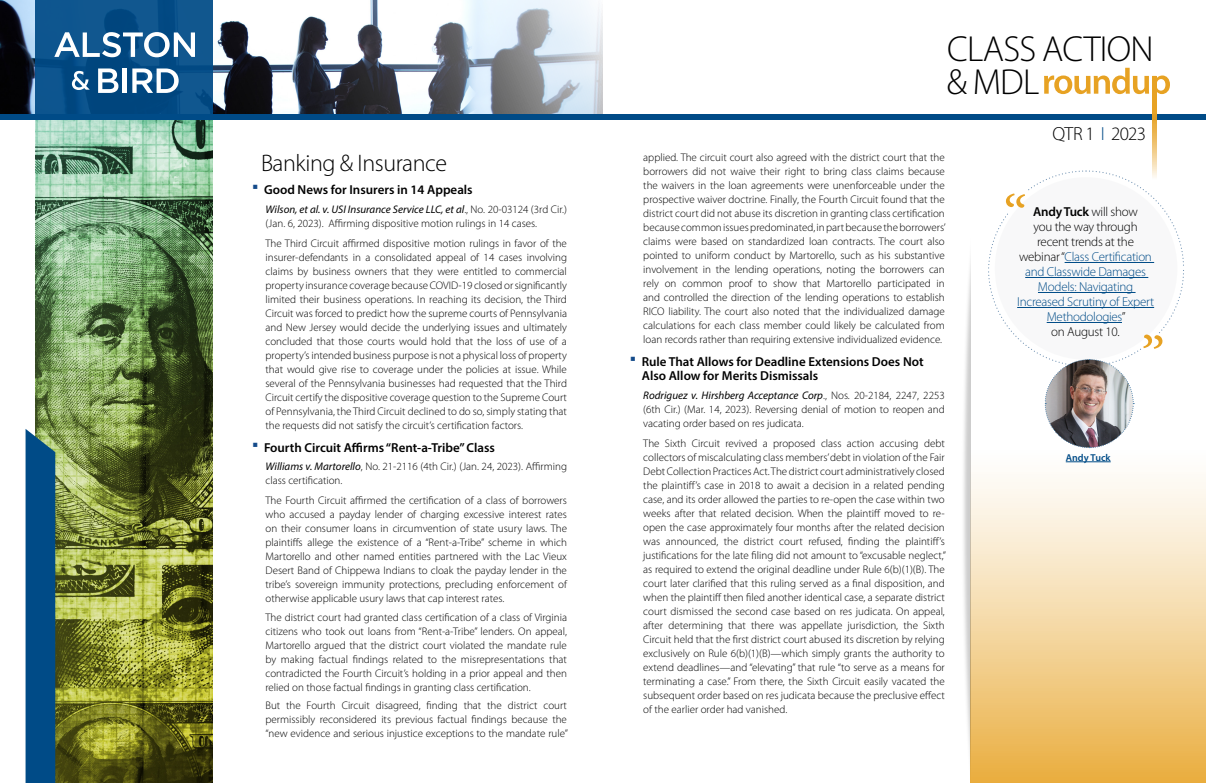
<style>
.page{position:relative;width:1206px;height:783px;background:#fff}
.page>*{position:absolute;margin:0;border:0;box-sizing:border-box;transform-origin:0 0}
.t1{font:300 36.3px/33.1px "Myriad Pro";letter-spacing:-.02em;color:#000}
.Heading{font:300 24px "Myriad Pro";letter-spacing:-.02em;color:#000}
.t2{font:300 19px "Myriad Pro";letter-spacing:-.04em;color:#000}
.classified{font:300 13px/15px "Myriad Pro";letter-spacing:-.02em;color:#004b87;text-align:center}
.t3{font:600 13px/14px "Myriad Pro";color:#000}
.body{font:300 11px/14px "Myriad Pro";color:#000;text-align:justify}
.Case_Name{font:300 11px/14px "Myriad Pro";color:#000}
.photo_name{font:600 10px "Myriad Pro";letter-spacing:.005em;color:#004b87}
.s1{font-weight:400;font-style:italic}
.s2{color:#004b87}
.s3{font-weight:600;color:#000}
.s4{color:#000}
</style>
<div class="page">
<img style="left:36px;top:120px;width:177px;height:663px">
<img style="left:0;top:0;width:603px;height:114px">
<div style="left:0;top:114px;width:634px;height:6px;background:#004b87"></div>
<div style="left:630px;top:114px;width:576px;height:6px;background:#004b87"></div>
<div style="left:26px;top:429px;width:29px;height:354px;background:#004b87"></div>
<div style="left:36px;top:0;width:177px;height:119px;background:linear-gradient(to right,#095089,#0b5189)"></div>
<svg style="left:54px;top:32px;width:141px;height:25px"></svg>
<svg style="left:72px;top:71px;width:18px;height:19px"></svg>
<svg style="left:98px;top:69px;width:20px;height:24px"></svg>
<hr style="left:123px;top:69px;width:4px;height:24px;background:#fff">
<svg style="left:132px;top:69px;width:47px;height:24px"></svg>
<svg style="left:1152px;top:101px;width:5px;height:69px"></svg>
<svg style="left:1044px;top:68px;width:126px;height:33px"></svg>
<svg style="left:971px;top:461px;width:235px;height:322px;background:#f4d8a4"></svg>
<img style="left:963px;top:259px;width:8px;height:524px">
<hr style="left:1066px;top:462px;width:45px;height:1px;background:#004b87">
<svg style="left:988px;top:170px;width:196px;height:279px"></svg>
<p class="Heading" style="left:261px;top:149px;width:187px">Banking &amp; Insurance</p>
<p class="t3" style="left:264px;top:182px;width:210px">Good News for Insurers in 14 Appeals</p>
<p class="Case_Name" style="left:266px;top:202px;width:303px"><span class="s1">Wilson, et al. v. USI Insurance Service LLC, et al</span>., No. 20-03124 (3rd Cir.) (Jan. 6, 2023). Affirming dispositive motion rulings in 14 cases.</p>
<p class="body" style="left:266px;top:236px;width:303px">The Third Circuit affirmed dispositive motion rulings in favor of the insurer-defendants in a consolidated appeal of 14 cases involving claims by business owners that they were entitled to commercial property insurance coverage because COVID-19 closed or significantly limited their business operations. In reaching its decision, the Third Circuit was forced to predict how the supreme courts of Pennsylvania and New Jersey would decide the underlying issues and ultimately concluded that those courts would hold that the loss of use of a property’s intended business purpose is not a physical loss of property that would give rise to coverage under the policies at issue. While several of the Pennsylvania businesses had requested that the Third Circuit certify the dispositive coverage question to the Supreme Court of Pennsylvania, the Third Circuit declined to do so, simply stating that the requests did not satisfy the circuit’s certification factors.</p>
<p class="t3" style="left:264px;top:440px;width:232px">Fourth Circuit Affirms “Rent-a-Tribe” Class</p>
<p class="Case_Name" style="left:266px;top:459px;width:303px"><span class="s1">Williams v. Martorello</span>, No. 21-2116 (4th Cir.) (Jan. 24, 2023). Affirming class certification.</p>
<p class="body" style="left:266px;top:493px;width:303px">The Fourth Circuit affirmed the certification of a class of borrowers who accused a payday lender of charging excessive interest rates on their consumer loans in circumvention of state usury laws. The plaintiffs allege the existence of a “Rent-a-Tribe” scheme in which Martorello and other named entities partnered with the Lac Vieux Desert Band of Chippewa Indians to cloak the payday lender in the tribe’s sovereign immunity protections, precluding enforcement of otherwise applicable usury laws that cap interest rates.</p>
<p class="body" style="left:266px;top:610px;width:303px">The district court had granted class certification of a class of Virginia citizens who took out loans from “Rent-a-Tribe” lenders. On appeal, Martorello argued that the district court violated the mandate rule by making factual findings related to the misrepresentations that contradicted the Fourth Circuit’s holding in a prior appeal and then relied on those factual findings in granting class certification.</p>
<p class="body" style="left:266px;top:698px;width:304px">But the Fourth Circuit disagreed, finding that the district court permissibly reconsidered its previous factual findings because the “new evidence and serious injustice exceptions to the mandate rule”</p>
<h1 class="t1" style="left:947px;top:32px;width:208px">CLASS ACTION &amp; MDL</h1>
<h3 class="t2" style="left:1053px;top:122px;width:95px">QTR 1 <span class="s2">I</span> 2023</h3>
<p class="body" style="left:643px;top:150px;width:304px">applied. The circuit court also agreed with the district court that the borrowers did not waive their right to bring class claims because the waivers in the loan agreements were unenforceable under the prospective waiver doctrine. Finally, the Fourth Circuit found that the district court did not abuse its discretion in granting class certification because common issues predominated, in part because the borrowers’ claims were based on standardized loan contracts. The court also pointed to uniform conduct by Martorello, such as his substantive involvement in the lending operations, noting the borrowers can rely on common proof to show that Martorello participated in and controlled the direction of the lending operations to establish RICO liability. The court also noted that the individualized damage calculations for each class member could likely be calculated from loan records rather than requiring extensive individualized evidence.</p>
<p class="t3" style="left:642px;top:355px;width:283px">Rule That Allows for Deadline Extensions Does Not<br>Also Allow for Merits Dismissals</p>
<p class="Case_Name" style="left:643px;top:388px;width:303px;text-align:justify"><span class="s1">Rodriguez v. Hirshberg Acceptance Corp</span>., Nos. 20-2184, 2247, 2253 (6th Cir.) (Mar. 14, 2023). Reversing denial of motion to reopen and vacating order based on res judicata.</p>
<p class="body" style="left:643px;top:436px;width:304px">The Sixth Circuit revived a proposed class action accusing debt collectors of miscalculating class members’ debt in violation of the Fair Debt Collection Practices Act. The district court administratively closed the plaintiff’s case in 2018 to await a decision in a related pending case, and its order allowed the parties to re-open the case within two weeks after that related decision. When the plaintiff moved to re&shy;open the case approximately four months after the related decision was announced, the district court refused, finding the plaintiff’s justifications for the late filing did not amount to “excusable neglect,” as required to extend the original deadline under Rule 6(b)(1)(B). The court later clarified that this ruling served as a final disposition, and when the plaintiff then filed another identical case, a separate district court dismissed the second case based on res judicata. On appeal, after determining that there was appellate jurisdiction, the Sixth Circuit held that the first district court abused its discretion by relying exclusively on Rule 6(b)(1)(B)—which simply grants the authority to extend deadlines—and “elevating” that rule “to serve as a means for terminating a case.” From there, the Sixth Circuit easily vacated the subsequent order based on res judicata because the preclusive effect of the earlier order had vanished.</p>
<p class="classified" style="left:1017px;top:204px;width:138px"><span class="s3">Andy Tuck</span> <span class="s4">will show<br>you the way through recent trends at the webinar “</span>Class Certification and Classwide Damages<br>Models: Navigating<br>Increased Scrutiny of Expert<br>Methodologies<span class="s4">”<br>on August 10.</span></p>
<p class="photo_name" style="left:1066px;top:451px;width:46px">Andy Tuck</p>
</div>
